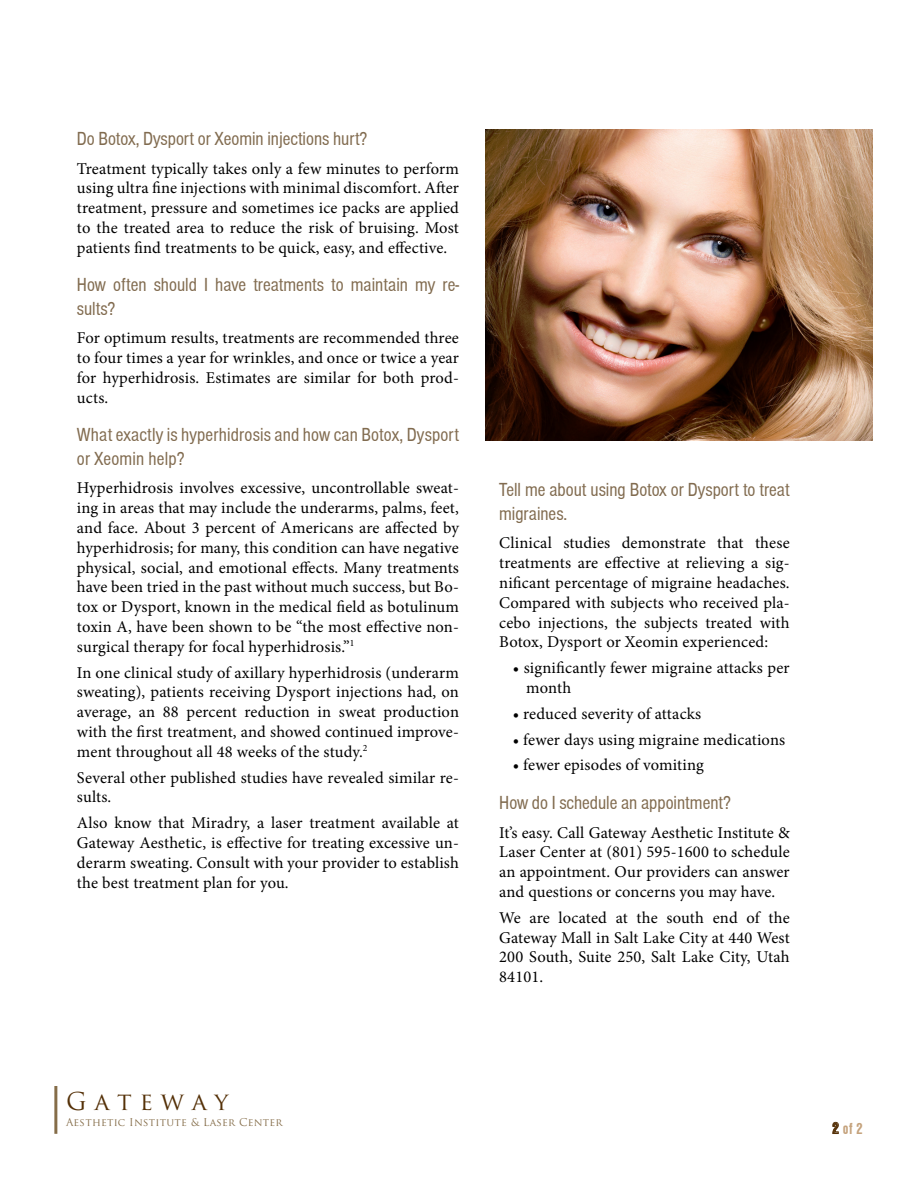
<style>
.page{position:relative;width:918px;height:1188px;background:#fff}
.page>*{position:absolute;margin:0;border:0;box-sizing:border-box;transform-origin:0 0}
.t1{font:24px "Trajan Pro";color:#543007}
.t2{font:condensed 19.5px/23.4px "Nimbus San T";color:#816b4f}
.t3{font:16.5px/19.8px "Minion Pro";letter-spacing:.01em;color:#000;text-align:justify}
.t4{font:700 16.5px "Nimbus San T Con";color:#c5a37d}
.t5{font:10.5px "Trajan Pro";letter-spacing:.025em;color:#856d49}
.s1{color:#543007}
</style>
<div class="page">
<hr style="left:54px;top:1086px;width:3px;height:48px;background:#856d49">
<svg style="left:832px;top:1122px;width:7px;height:12px"></svg>
<img style="left:486px;top:129px;width:386px;height:311px">
<p class="t2" style="left:77px;top:127px;width:292px">Do Botox, Dysport or Xeomin injections hurt?</p>
<p class="t3" style="left:77px;top:158px;width:384px">Treatment typically takes only a few minutes to perform using ultra fine injections with minimal discomfort. After treatment, pressure and sometimes ice packs are applied to the treated area to reduce the risk of bruising. Most patients find treatments to be quick, easy, and effective.</p>
<p class="t2" style="left:77px;top:273px;width:384px">How often should I have treatments to maintain my re&shy;sults?</p>
<p class="t3" style="left:77px;top:328px;width:384px">For optimum results, treatments are recommended three to four times a year for wrinkles, and once or twice a year for hyperhidrosis. Estimates are similar for both prod&shy;ucts.</p>
<p class="t2" style="left:77px;top:423px;width:384px">What exactly is hyperhidrosis and how can Botox, Dysport or Xeomin help?</p>
<p class="t3" style="left:77px;top:478px;width:384px">Hyperhidrosis involves excessive, uncontrollable sweat&shy;ing in areas that may include the underarms, palms, feet, and face. About 3 percent of Americans are affected by hyperhidrosis; for many, this condition can have negative physical, social, and emotional effects. Many treatments have been tried in the past without much success, but Bo&shy;tox or Dysport, known in the medical field as botulinum toxin A, have been shown to be “the most effective non&shy;surgical therapy for focal hyperhidrosis.”<sup>1</sup></p>
<p class="t3" style="left:77px;top:662px;width:384px">In one clinical study of axillary hyperhidrosis (underarm sweating), patients receiving Dysport injections had, on average, an 88 percent reduction in sweat production with the first treatment, and showed continued improve&shy;ment throughout all 48 weeks of the study.<sup>2</sup></p>
<p class="t3" style="left:77px;top:767px;width:384px">Several other published studies have revealed similar re&shy;sults.</p>
<p class="t3" style="left:77px;top:813px;width:384px">Also know that Miradry, a laser treatment available at Gateway Aesthetic, is effective for treating excessive un&shy;derarm sweating. Consult with your provider to establish the best treatment plan for you.</p>
<p class="t2" style="left:499px;top:478px;width:292px">Tell me about using Botox or Dysport to treat migraines.</p>
<p class="t3" style="left:499px;top:533px;width:292px">Clinical studies demonstrate that these treatments are effective at relieving a sig&shy;nificant percentage of migraine headaches.<br>Compared with subjects who received pla&shy;cebo injections, the subjects treated with Botox, Dysport or Xeomin experienced:</p>
<p class="t3" style="left:526px;top:658px;width:265px;text-indent:-13px">• significantly fewer migraine attacks per month</p>
<p class="t3" style="left:513px;top:704px;width:190px">• reduced severity of attacks</p>
<p class="t3" style="left:513px;top:729px;width:274px">• fewer days using migraine medications</p>
<p class="t3" style="left:513px;top:755px;width:193px">• fewer episodes of vomiting</p>
<p class="t2" style="left:499px;top:791px;width:233px">How do I schedule an appointment?</p>
<p class="t3" style="left:499px;top:822px;width:292px">It’s easy. Call Gateway Aesthetic Institute &amp; Laser Center at (801) 595-1600 to schedule an appointment. Our providers can answer and questions or concerns you may have.</p>
<p class="t3" style="left:499px;top:908px;width:292px">We are located at the south end of the Gateway Mall in Salt Lake City at 440 West 200 South, Suite 250, Salt Lake City, Utah 84101.</p>
<h1 class="t1" style="left:66px;top:1086px;width:164px">G a t e w a y</h1>
<p class="t5" style="left:66px;top:1116px;width:218px">Aesthetic Institute &amp; Laser Center</p>
<p class="t4" style="left:832px;top:1118px;width:32px"><span class="s1">2</span>of 2</p>
</div>
